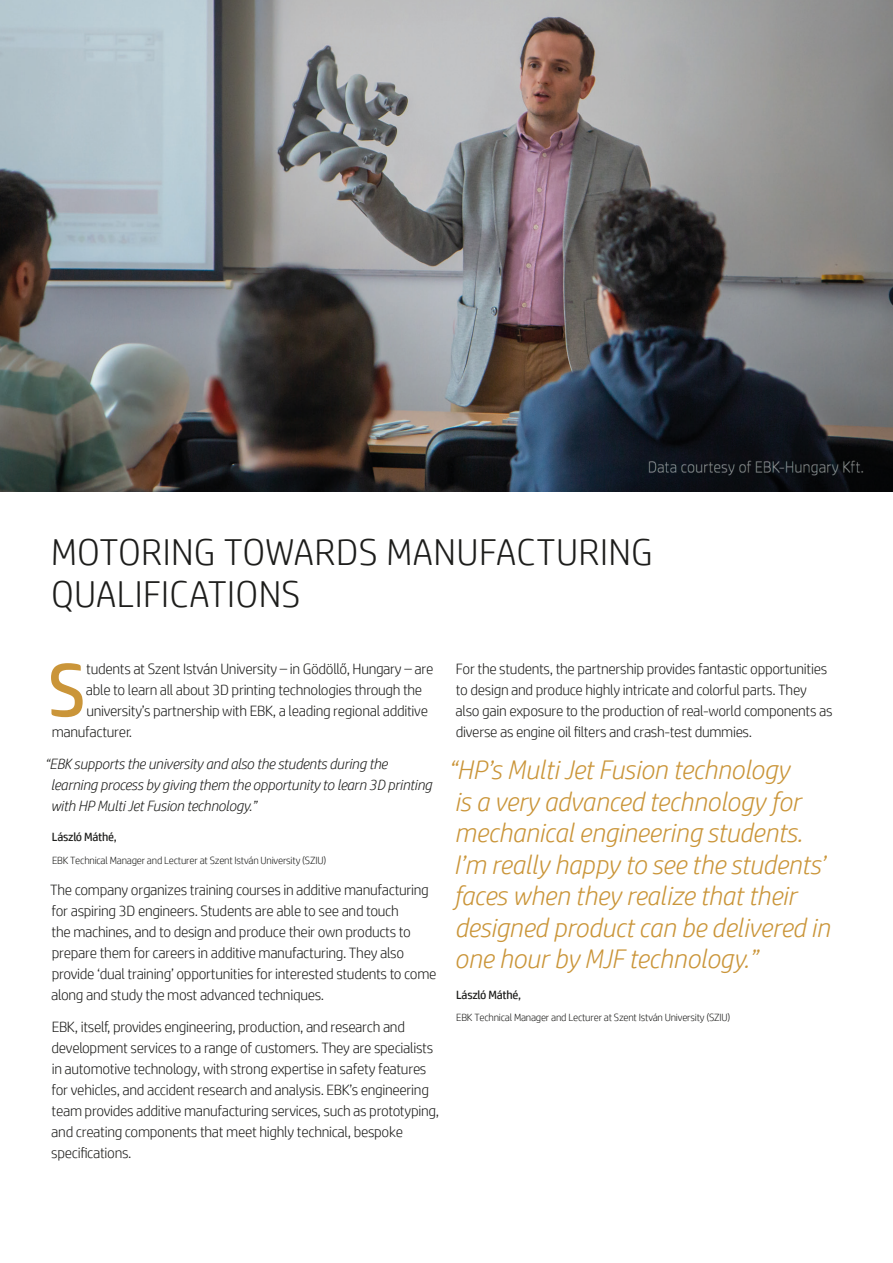
<style>
.page{position:relative;width:893px;height:1263px;background:#fff}
.page>*{position:absolute;margin:0;border:0;box-sizing:border-box;transform-origin:0 0}
.BODY{font:75.6px "HP Simplified";color:#ca9539}
.t1{font:300 37.5px/42px "HP Simplified";letter-spacing:.01em;color:#1d1d1b}
.QUOTE{font:italic 300 27px/31.5px "HP Simplified";letter-spacing:-.01em;color:#ca9539}
.BODY-2{font:300 15px/21px "HP Simplified";letter-spacing:-.02em;color:#1d1d1b}
.BODY-3{font:italic 300 15px/21px "HP Simplified";letter-spacing:-.02em;color:#1d1d1b}
.QUOTE_NAME{font:12px "HP Simplified";letter-spacing:-.02em;color:#1d1d1b}
.QUOTE_TILE{font:300 10.5px "HP Simplified";letter-spacing:-.02em;color:#1d1d1b}
</style>
<div class="page">
<img style="left:0;top:0;width:893px;height:492px">
<p class="t1" style="left:51px;top:530px;width:603px">MOTORING TOWARDS MANUFACTURING<br>QUALIFICATIONS</p>
<p class="BODY" style="left:47px;top:647px;width:40px">S</p>
<p class="BODY-2" style="left:86px;top:658px;width:349px">tudents at Szent István University – in Gödöllő, Hungary – are</p>
<p class="BODY-2" style="left:86px;top:679px;width:338px">able to learn all about 3D printing technologies through the</p>
<p class="BODY-2" style="left:86px;top:700px;width:343px">university’s partnership with EBK, a leading regional additive</p>
<p class="BODY-2" style="left:52px;top:721px;width:82px">manufacturer.</p>
<p class="BODY-3" style="left:51px;top:753px;width:383px;text-indent:-6px">“EBK supports the university and also the students during the learning process by giving them the opportunity to learn 3D printing with HP Multi Jet Fusion technology.”</p>
<p class="QUOTE_NAME" style="left:52px;top:830px;width:66px">László Máthé,</p>
<p class="QUOTE_TILE" style="left:52px;top:854px;width:276px">EBK Technical Manager and Lecturer at Szent István University (SZIU)</p>
<p class="BODY-2" style="left:50px;top:879px;width:388px">The company organizes training courses in additive manufacturing for aspiring 3D engineers. Students are able to see and touch<br>the machines, and to design and produce their own products to prepare them for careers in additive manufacturing. They also provide ‘dual training’ opportunities for interested students to come along and study the most advanced techniques.</p>
<p class="BODY-2" style="left:51px;top:1016px;width:389px">EBK, itself, provides engineering, production, and research and development services to a range of customers. They are specialists in automotive technology, with strong expertise in safety features for vehicles, and accident research and analysis. EBK’s engineering team provides additive manufacturing services, such as prototyping, and creating components that meet highly technical, bespoke specifications.</p>
<p class="BODY-2" style="left:456px;top:658px;width:379px">For the students, the partnership provides fantastic opportunities to design and produce highly intricate and colorful parts. They also gain exposure to the production of real-world components as diverse as engine oil filters and crash-test dummies.</p>
<p class="QUOTE" style="left:448px;top:754px;width:384px">“HP’s Multi Jet Fusion technology<br>is a very advanced technology for mechanical engineering students.<br>I’m really happy to see the students’ faces when they realize that their designed product can be delivered in one hour by MJF technology.”</p>
<p class="QUOTE_NAME" style="left:456px;top:987px;width:66px">László Máthé,</p>
<p class="QUOTE_TILE" style="left:456px;top:1012px;width:276px">EBK Technical Manager and Lecturer at Szent István University (SZIU)</p>
</div>
